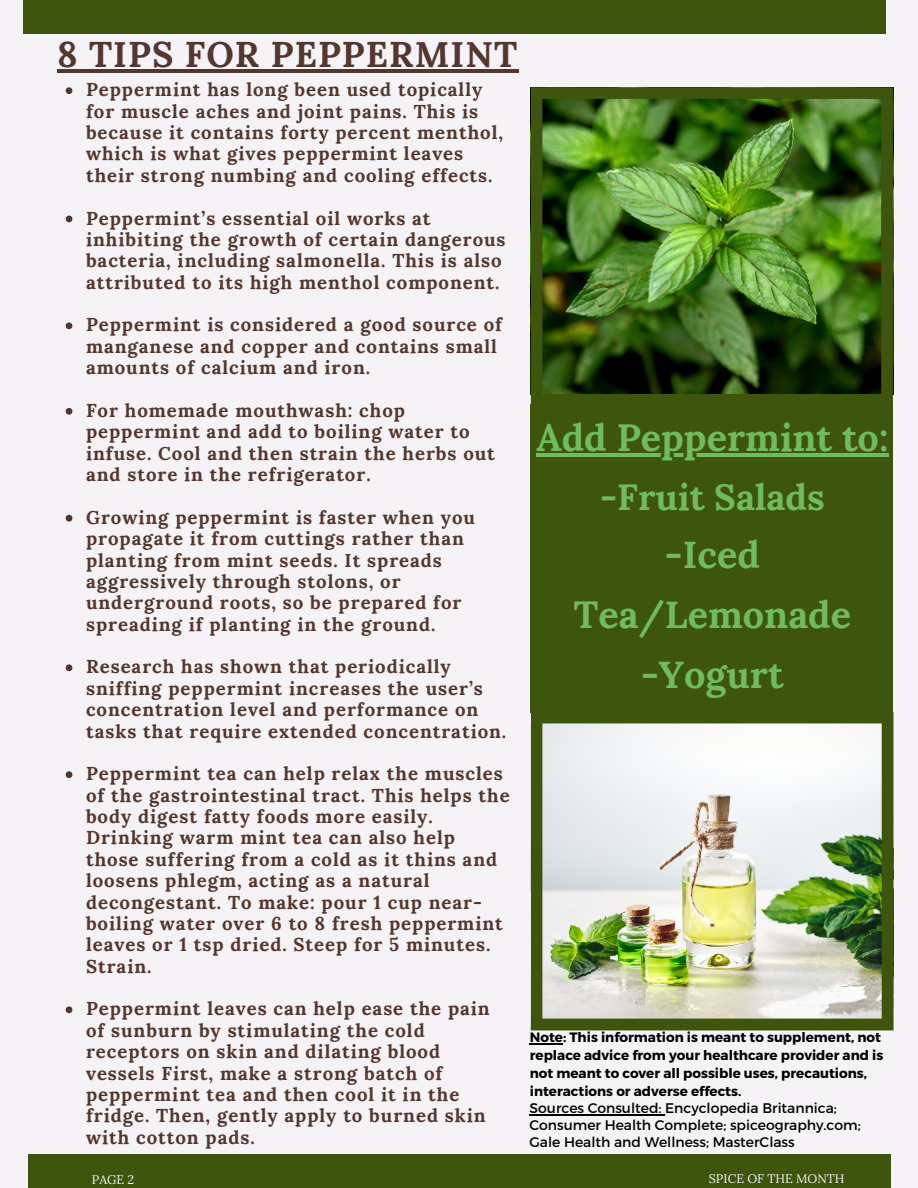
<style>
.page{position:relative;width:918px;height:1188px;background:#f5f3f5}
.page>*{position:absolute;margin:0;border:0;box-sizing:border-box;transform-origin:0 0}
.t1{font:700 37.8px/59.7px "Lora";color:#6fbc5f;text-align:center}
.t2{font:700 36.3px "Lora";color:#6fbc5f}
.t3{font:700 35.7px "Lora";letter-spacing:.03em;color:#53372e}
.t4{font:700 18.6px/21.3px "Lora";letter-spacing:.05em;color:#53372e}
.t5{font:13.95px/16.8px "Montserrat";color:#000}
.t6{font:700 13.5px/18px "Montserrat";color:#000}
.t7{font:12.45px "Lora";color:#f5f3f5}
</style>
<div class="page">
<div style="left:531px;top:405px;width:362px;height:308px;background:#3d550c"></div>
<hr style="left:536px;top:454px;width:352px;height:3px;background:#6fbc5f">
<div style="left:28px;top:1154px;width:863px;height:34px;background:#3d550c"></div>
<div style="left:24px;top:0;width:862px;height:33px;background:#3d550c"></div>
<img style="left:531px;top:87px;width:362px;height:318px">
<svg style="left:66px;top:87px;width:6px;height:7px"></svg>
<svg style="left:66px;top:216px;width:6px;height:6px"></svg>
<svg style="left:66px;top:322px;width:6px;height:7px"></svg>
<svg style="left:66px;top:408px;width:6px;height:7px"></svg>
<svg style="left:66px;top:515px;width:6px;height:7px"></svg>
<svg style="left:66px;top:664px;width:6px;height:7px"></svg>
<svg style="left:66px;top:771px;width:6px;height:7px"></svg>
<svg style="left:66px;top:1006px;width:6px;height:7px"></svg>
<hr style="left:57px;top:69px;width:461px;height:4px;background:#53372e">
<hr style="left:530px;top:1114px;width:135px;height:1px;background:#000">
<hr style="left:530px;top:1044px;width:33px;height:1px;background:#000">
<img style="left:531px;top:713px;width:362px;height:317px">
<p class="t3" style="left:57px;top:31px;width:462px">8 TIPS FOR PEPPERMINT</p>
<p class="t4" style="left:86px;top:79px;width:419px">Peppermint has long been used topically for muscle aches and joint pains. This is because it contains forty percent menthol, which is what gives peppermint leaves their strong numbing and cooling effects.</p>
<p class="t4" style="left:86px;top:207px;width:421px">Peppermint’s essential oil works at inhibiting the growth of certain dangerous bacteria, including salmonella. This is also attributed to its high menthol component.</p>
<p class="t4" style="left:86px;top:314px;width:418px">Peppermint is considered a good source of manganese and copper and contains small amounts of calcium and iron.</p>
<p class="t4" style="left:86px;top:399px;width:410px">For homemade mouthwash: chop peppermint and add to boiling water to infuse. Cool and then strain the herbs out and store in the refrigerator.</p>
<p class="t4" style="left:86px;top:506px;width:391px">Growing peppermint is faster when you propagate it from cuttings rather than planting from mint seeds. It spreads aggressively through stolons, or underground roots, so be prepared for spreading if planting in the ground.</p>
<p class="t4" style="left:86px;top:656px;width:422px">Research has shown that periodically sniffing peppermint increases the user’s concentration level and performance on tasks that require extended concentration.</p>
<p class="t4" style="left:86px;top:763px;width:425px">Peppermint tea can help relax the muscles of the gastrointestinal tract. This helps the body digest fatty foods more easily.<br>Drinking warm mint tea can also help those suffering from a cold as it thins and loosens phlegm, acting as a natural decongestant. To make: pour 1 cup near&shy;boiling water over 6 to 8 fresh peppermint leaves or 1 tsp dried. Steep for 5 minutes.<br>Strain.</p>
<p class="t4" style="left:86px;top:998px;width:405px">Peppermint leaves can help ease the pain of sunburn by stimulating the cold receptors on skin and dilating blood vessels First, make a strong batch of peppermint tea and then cool it in the fridge. Then, gently apply to burned skin with cotton pads.</p>
<p class="t1" style="left:536px;top:408px;width:354px">Add Peppermint to:</p>
<p class="t2" style="left:600px;top:473px;width:226px">-Fruit Salads</p>
<p class="t1" style="left:574px;top:525px;width:279px">-Iced<br>Tea/Lemonade</p>
<p class="t1" style="left:641px;top:644px;width:144px">-Yogurt</p>
<p class="t6" style="left:530px;top:1028px;width:355px">Note: This information is meant to supplement, not replace advice from your healthcare provider and is not meant to cover all possible uses, precautions, interactions or adverse effects.</p>
<p class="t5" style="left:530px;top:1099px;width:333px">Sources Consulted: Encyclopedia Britannica;<br>Consumer Health Complete; spiceography.com;<br>Gale Health and Wellness; MasterClass</p>
<p class="t7" style="left:92px;top:1171px;width:44px">PAGE 2</p>
<p class="t7" style="left:709px;top:1170px;width:137px">SPICE OF THE MONTH</p>
</div>
